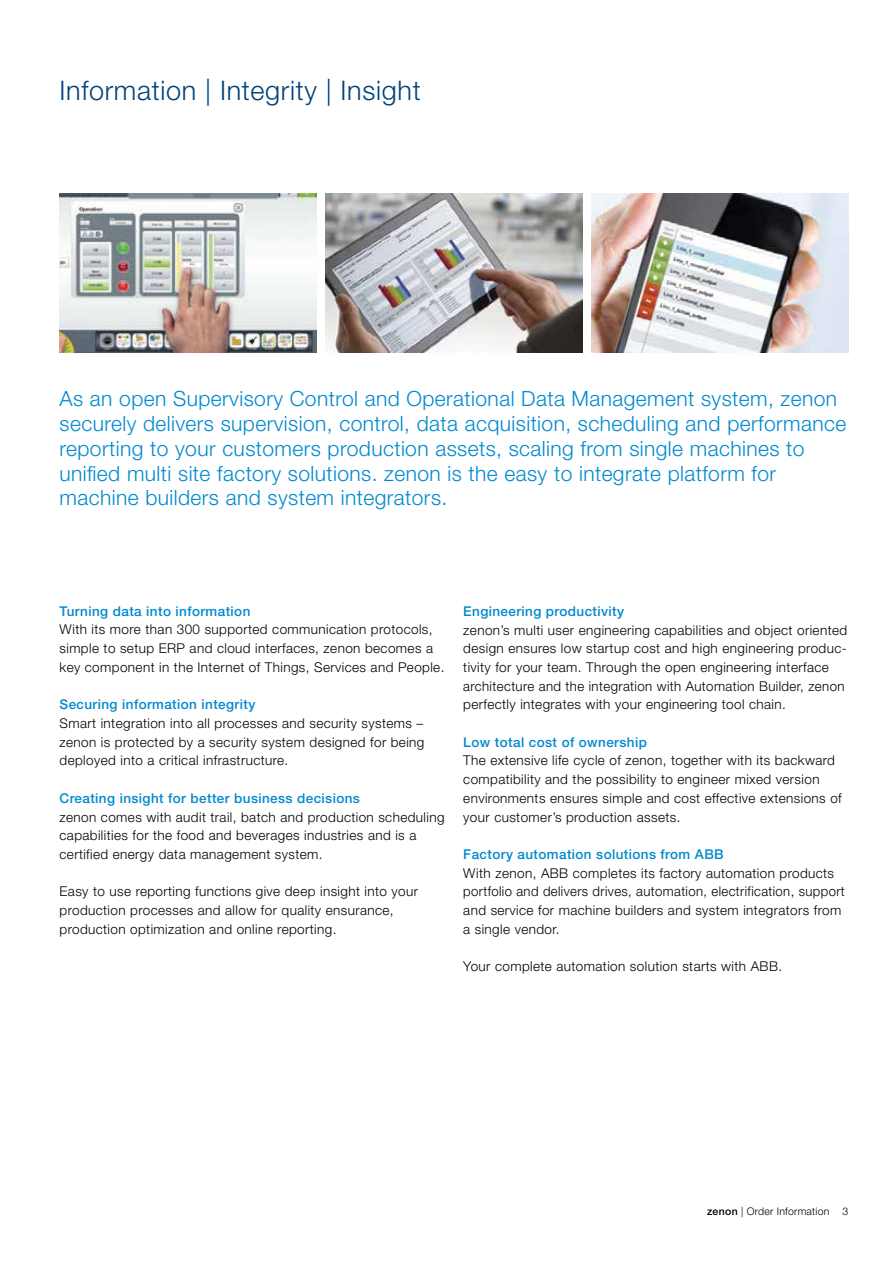
<style>
.page{position:relative;width:893px;height:1263px;background:#fff}
.page>*{position:absolute;margin:0;border:0;box-sizing:border-box;transform-origin:0 0}
.t1{font:300 27px "Helvetica Neue LT Std";letter-spacing:.025em;color:#00427a}
.t2{font:300 21px/24.8px "Helvetica Neue LT Std";letter-spacing:.02em;color:#0089cf}
.t3{font:300 13.5px/18.8px "Helvetica Neue LT Std";letter-spacing:.03em;color:#000}
.t4{font:500 13.5px "Helvetica Neue LT Std";letter-spacing:.03em;color:#0089cf}
.t5{font:300 10.5px "Helvetica Neue LT Pro";letter-spacing:.02em;color:#000}
.s1{font-weight:500}
</style>
<div class="page">
<img style="left:592px;top:193px;width:256px;height:159px">
<img style="left:326px;top:193px;width:256px;height:159px">
<img style="left:60px;top:193px;width:256px;height:159px">
<h1 class="t1" style="left:60px;top:74px;width:363px">Information | Integrity | Insight</h1>
<p class="t2" style="left:60px;top:386px;width:788px">As an open Supervisory Control and Operational Data Management system, zenon securely delivers supervision, control, data acquisition, scheduling and performance reporting to your customers production assets, scaling from single machines to unified multi site factory solutions. zenon is the easy to integrate platform for machine builders and system integrators.</p>
<p class="t4" style="left:60px;top:603px;width:192px">Turning data into information</p>
<p class="t3" style="left:60px;top:620px;width:386px">With its more than 300 supported communication protocols, simple to setup ERP and cloud interfaces, zenon becomes a key component in the Internet of Things, Services and People.</p>
<p class="t4" style="left:60px;top:696px;width:197px">Securing information integrity</p>
<p class="t3" style="left:60px;top:713px;width:366px;text-align:justify">Smart integration into all processes and security systems – zenon is protected by a security system designed for being deployed into a critical infrastructure.</p>
<p class="t4" style="left:60px;top:790px;width:302px">Creating insight for better business decisions</p>
<p class="t3" style="left:60px;top:807px;width:387px">zenon comes with audit trail, batch and production scheduling capabilities for the food and beverages industries and is a certified energy data management system.</p>
<p class="t3" style="left:60px;top:882px;width:360px">Easy to use reporting functions give deep insight into your production processes and allow for quality ensurance, production optimization and online reporting.</p>
<p class="t4" style="left:463px;top:603px;width:162px">Engineering productivity</p>
<p class="t3" style="left:463px;top:620px;width:385px">zenon’s multi user engineering capabilities and object oriented design ensures low startup cost and high engineering produc&shy;tivity for your team. Through the open engineering interface architecture and the integration with Automation Builder, zenon perfectly integrates with your engineering tool chain.</p>
<p class="t4" style="left:463px;top:734px;width:185px">Low total cost of ownership</p>
<p class="t3" style="left:463px;top:751px;width:380px">The extensive life cycle of zenon, together with its backward compatibility and the possibility to engineer mixed version environments ensures simple and cost effective extensions of your customer’s production assets.</p>
<p class="t4" style="left:463px;top:846px;width:262px">Factory automation solutions from ABB</p>
<p class="t3" style="left:463px;top:863px;width:383px">With zenon, ABB completes its factory automation products portfolio and delivers drives, automation, electrification, support and service for machine builders and system integrators from a single vendor.</p>
<p class="t3" style="left:463px;top:957px;width:320px">Your complete automation solution starts with ABB.</p>
<p class="t5" style="left:707px;top:1204px;width:143px"><span class="s1">zenon</span> | Order Information 3</p>
</div>
